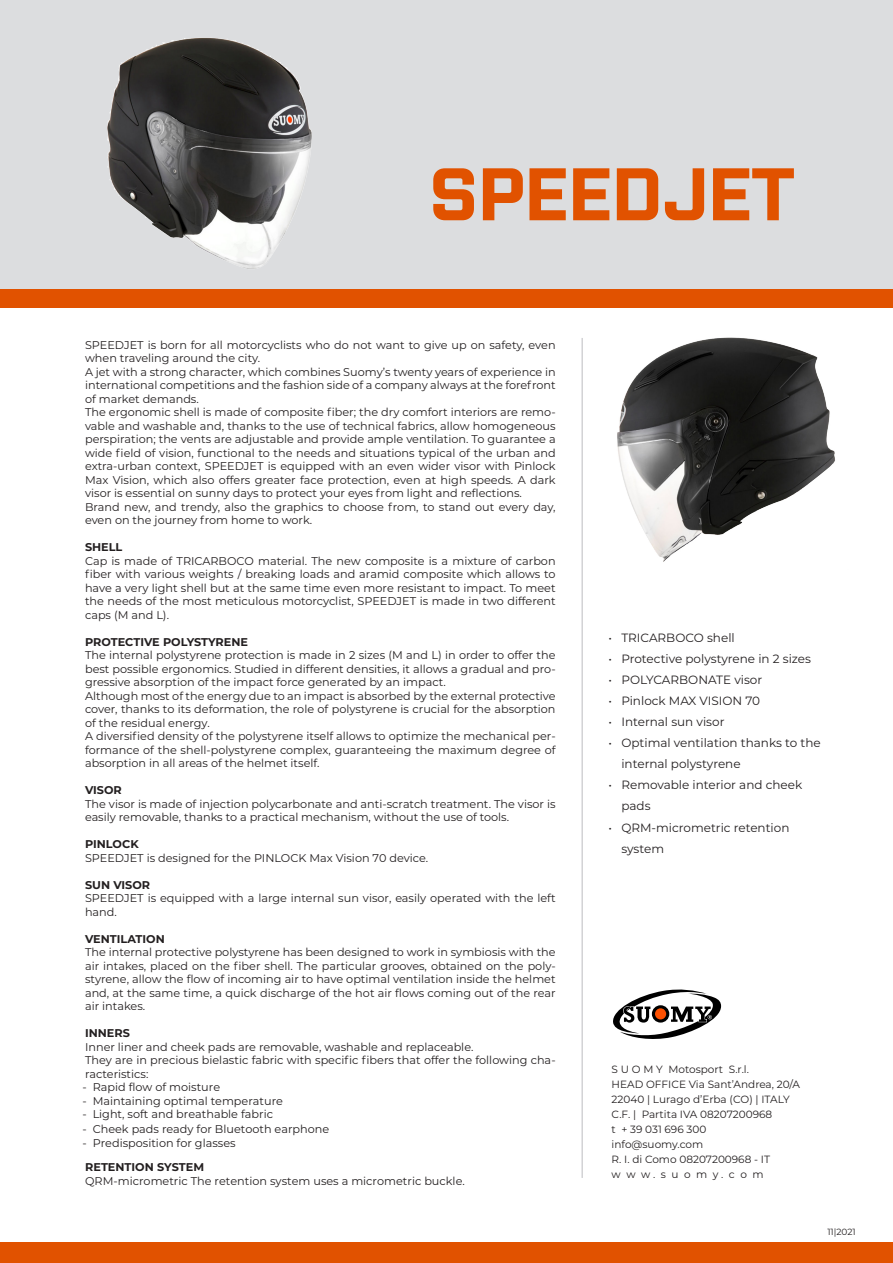
<style>
.page{position:relative;width:893px;height:1263px;background:#fff}
.page>*{position:absolute;margin:0;border:0;box-sizing:border-box;transform-origin:0 0}
.Titolo_principale{font:700 74.25px "Purista";color:#e15200}
.t1{font:12px/21px "Montserrat";color:#231f20}
.t2{font:11.25px/13.5px "Montserrat";color:#231f20;text-align:justify}
.t3{font:700 11.25px "Montserrat";color:#231f20}
.t4{font:10.5px/15px "Montserrat";color:#231f20}
.t5{font:9px "Montserrat";letter-spacing:-.005em;color:#231f20}
.s1{font-weight:700}
</style>
<div class="page">
<div style="left:0;top:1242px;width:893px;height:21px;background:#e15200"></div>
<hr style="left:582px;top:338px;width:1px;height:840px;background:#bcbdc0">
<div style="left:0;top:288px;width:893px;height:19px;background:#e15200"></div>
<div style="left:0;top:0;width:893px;height:288px;background:#dcdddf"></div>
<img style="left:107px;top:38px;width:205px;height:231px">
<img style="left:617px;top:337px;width:218px;height:225px">
<svg style="left:613px;top:989px;width:109px;height:50px"></svg>
<p class="Titolo_principale" style="left:429px;top:140px;width:367px">SPEEDJET</p>
<p class="t2" style="left:85px;top:338px;width:472px">SPEEDJET is born for all motorcyclists who do not want to give up on safety, even when traveling around the city.</p>
<p class="t2" style="left:85px;top:365px;width:472px">A jet with a strong character, which combines Suomy’s twenty years of experience in international competitions and the fashion side of a company always at the forefront of market demands.</p>
<p class="t2" style="left:85px;top:405px;width:472px">The ergonomic shell is made of composite fiber; the dry comfort interiors are remo&shy;vable and washable and, thanks to the use of technical fabrics, allow homogeneous perspiration; the vents are adjustable and provide ample ventilation. To guarantee a wide field of vision, functional to the needs and situations typical of the urban and extra-urban context, SPEEDJET is equipped with an even wider visor with Pinlock Max Vision, which also offers greater face protection, even at high speeds. A dark visor is essential on sunny days to protect your eyes from light and reflections.</p>
<p class="t2" style="left:85px;top:500px;width:472px">Brand new, and trendy, also the graphics to choose from, to stand out every day, even on the journey from home to work.</p>
<p class="t3" style="left:85px;top:539px;width:39px">SHELL</p>
<p class="t2" style="left:85px;top:554px;width:472px">Cap is made of TRICARBOCO material. The new composite is a mixture of carbon fiber with various weights / breaking loads and aramid composite which allows to have a very light shell but at the same time even more resistant to impact. To meet the needs of the most meticulous motorcyclist, SPEEDJET is made in two different caps (M and L).</p>
<p class="t3" style="left:85px;top:634px;width:164px">PROTECTIVE POLYSTYRENE</p>
<p class="t2" style="left:85px;top:648px;width:472px">The internal polystyrene protection is made in 2 sizes (M and L) in order to offer the best possible ergonomics. Studied in different densities, it allows a gradual and pro&shy;gressive absorption of the impact force generated by an impact.</p>
<p class="t2" style="left:85px;top:689px;width:472px">Although most of the energy due to an impact is absorbed by the external protective cover, thanks to its deformation, the role of polystyrene is crucial for the absorption of the residual energy.</p>
<p class="t2" style="left:85px;top:729px;width:472px">A diversified density of the polystyrene itself allows to optimize the mechanical per&shy;formance of the shell-polystyrene complex, guaranteeing the maximum degree of absorption in all areas of the helmet itself.</p>
<p class="t3" style="left:85px;top:782px;width:38px">VISOR</p>
<p class="t2" style="left:85px;top:797px;width:472px">The visor is made of injection polycarbonate and anti-scratch treatment. The visor is easily removable, thanks to a practical mechanism, without the use of tools.</p>
<p class="t3" style="left:85px;top:836px;width:55px">PINLOCK</p>
<p class="t2" style="left:85px;top:851px;width:345px">SPEEDJET is designed for the PINLOCK Max Vision 70 device.</p>
<p class="t3" style="left:85px;top:877px;width:67px">SUN VISOR</p>
<p class="t2" style="left:85px;top:891px;width:472px">SPEEDJET is equipped with a large internal sun visor, easily operated with the left hand.</p>
<p class="t3" style="left:85px;top:931px;width:81px">VENTILATION</p>
<p class="t2" style="left:85px;top:945px;width:472px">The internal protective polystyrene has been designed to work in symbiosis with the air intakes, placed on the fiber shell. The particular grooves, obtained on the poly&shy;styrene, allow the flow of incoming air to have optimal ventilation inside the helmet and, at the same time, a quick discharge of the hot air flows coming out of the rear air intakes.</p>
<p class="t3" style="left:85px;top:1025px;width:46px">INNERS</p>
<p class="t2" style="left:85px;top:1040px;width:390px">Inner liner and cheek pads are removable, washable and replaceable.</p>
<p class="t2" style="left:85px;top:1053px;width:472px">They are in precious bielastic fabric with specific fibers that offer the following cha&shy;racteristics:</p>
<p class="t2" style="left:82px;top:1080px;width:139px">- Rapid flow of moisture</p>
<p class="t2" style="left:82px;top:1093px;width:202px">- Maintaining optimal temperature</p>
<p class="t2" style="left:82px;top:1107px;width:192px">- Light, soft and breathable fabric</p>
<p class="t2" style="left:82px;top:1122px;width:248px">- Cheek pads ready for Bluetooth earphone</p>
<p class="t2" style="left:82px;top:1136px;width:155px">- Predisposition for glasses</p>
<p class="t2" style="left:85px;top:1160px;width:381px"><span class="s1">RETENTION SYSTEM<br></span>QRM-micrometric The retention system uses a micrometric buckle.</p>
<p class="t1" style="left:609px;top:627px;width:128px">• TRICARBOCO shell</p>
<p class="t1" style="left:609px;top:648px;width:204px">• Protective polystyrene in 2 sizes</p>
<p class="t1" style="left:609px;top:669px;width:155px">• POLYCARBONATE visor</p>
<p class="t1" style="left:609px;top:690px;width:153px">• Pinlock MAX VISION 70</p>
<p class="t1" style="left:609px;top:711px;width:117px">• Internal sun visor</p>
<p class="t1" style="left:621px;top:732px;width:201px;text-indent:-13px">• Optimal ventilation thanks to the internal polystyrene</p>
<p class="t1" style="left:621px;top:774px;width:182px;text-indent:-13px">• Removable interior and cheek pads</p>
<p class="t1" style="left:621px;top:816px;width:170px;text-indent:-13px">• QRM-micrometric retention system</p>
<p class="t4" style="left:612px;top:1061px;width:139px">S U O M Y Motosport S.r.l.</p>
<p class="t4" style="left:612px;top:1076px;width:190px">HEAD OFFICE Via Sant’Andrea, 20/A<br>22040 | Lurago d’Erba (CO) | ITALY</p>
<p class="t4" style="left:612px;top:1106px;width:162px">C.F. | Partita IVA 08207200968</p>
<p class="t4" style="left:612px;top:1121px;width:96px">t + 39 031 696 300</p>
<p class="t4" style="left:612px;top:1136px;width:93px">info@suomy.com</p>
<p class="t4" style="left:612px;top:1151px;width:160px">R. I. di Como 08207200968 - IT</p>
<p class="t4" style="left:612px;top:1166px;width:153px">w w w . s u o m y . c o m</p>
<p class="t5" style="left:827px;top:1226px;width:30px">11|2021</p>
</div>
